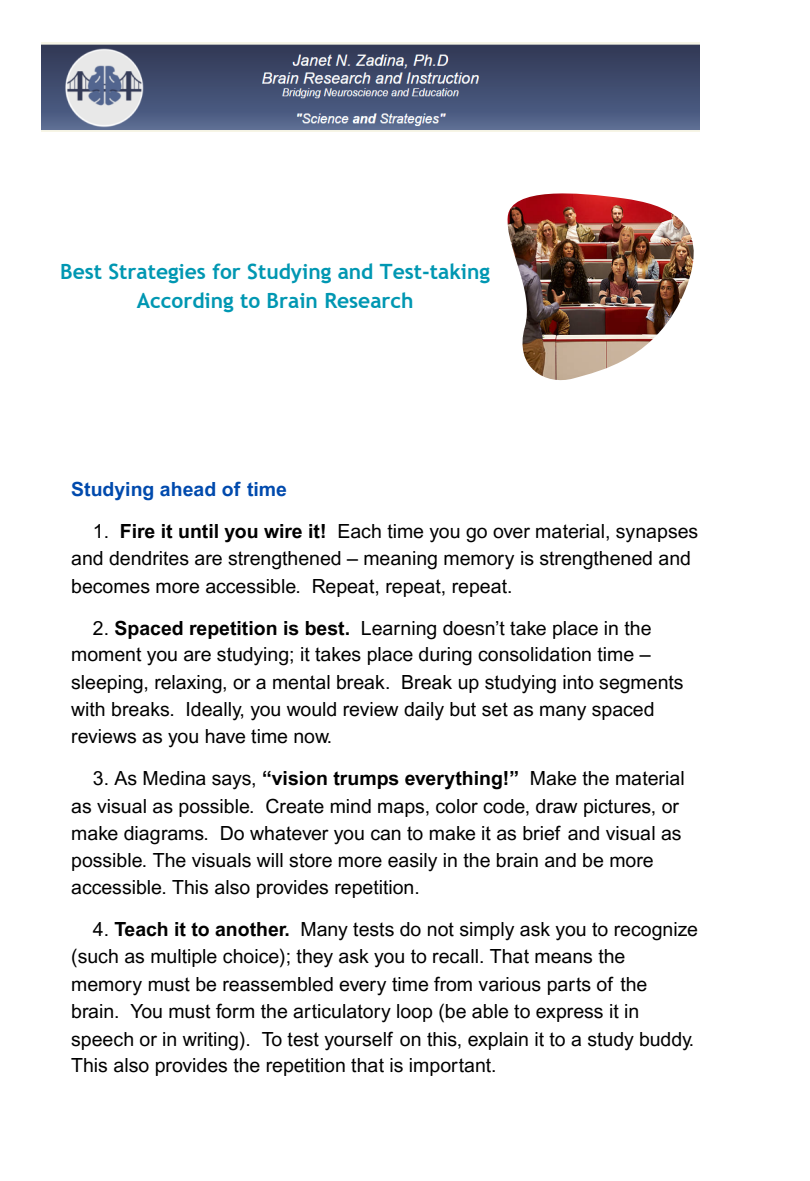
<style>
.page{position:relative;width:810px;height:1181px;background:#fff}
.page>*{position:absolute;margin:0;border:0;box-sizing:border-box;transform-origin:0 0}
.t1{font:700 21px/29.2px "Trebuchet MS";color:#0097b2;text-align:center}
.t2{font:19.5px/27.2px "Arial MT Pro";color:#000}
.t3{font:700 19.5px "Arial MT Pro";color:#004aad}
.s1{font-weight:700}
</style>
<div class="page">
<img style="left:42px;top:42px;width:657px;height:89px">
<img style="left:508px;top:193px;width:186px;height:187px">
<p class="t1" style="left:60px;top:257px;width:431px">Best Strategies for Studying and Test-taking<br>According to Brain Research</p>
<p class="t3" style="left:71px;top:482px;width:217px">Studying ahead of time</p>
<p class="t2" style="left:71px;top:520px;width:629px;text-indent:22px">1. <span class="s1">Fire it until you wire it!</span> Each time you go over material, synapses and dendrites are strengthened – meaning memory is strengthened and becomes more accessible. Repeat, repeat, repeat.</p>
<p class="t2" style="left:71px;top:616px;width:614px;text-indent:22px">2. <span class="s1">Spaced repetition is best.</span> Learning doesn’t take place in the moment you are studying; it takes place during consolidation time – sleeping, relaxing, or a mental break. Break up studying into segments with breaks. Ideally, you would review daily but set as many spaced reviews as you have time now.</p>
<p class="t2" style="left:71px;top:767px;width:615px;text-indent:22px">3. As Medina says, <span class="s1">“vision trumps everything!”</span> Make the material as visual as possible. Create mind maps, color code, draw pictures, or make diagrams. Do whatever you can to make it as brief and visual as possible. The visuals will store more easily in the brain and be more accessible. This also provides repetition.</p>
<p class="t2" style="left:71px;top:918px;width:628px;text-indent:22px">4. <span class="s1">Teach it to another.</span> Many tests do not simply ask you to recognize (such as multiple choice); they ask you to recall. That means the memory must be reassembled every time from various parts of the brain. You must form the articulatory loop (be able to express it in speech or in writing). To test yourself on this, explain it to a study buddy.<br>This also provides the repetition that is important.</p>
</div>
